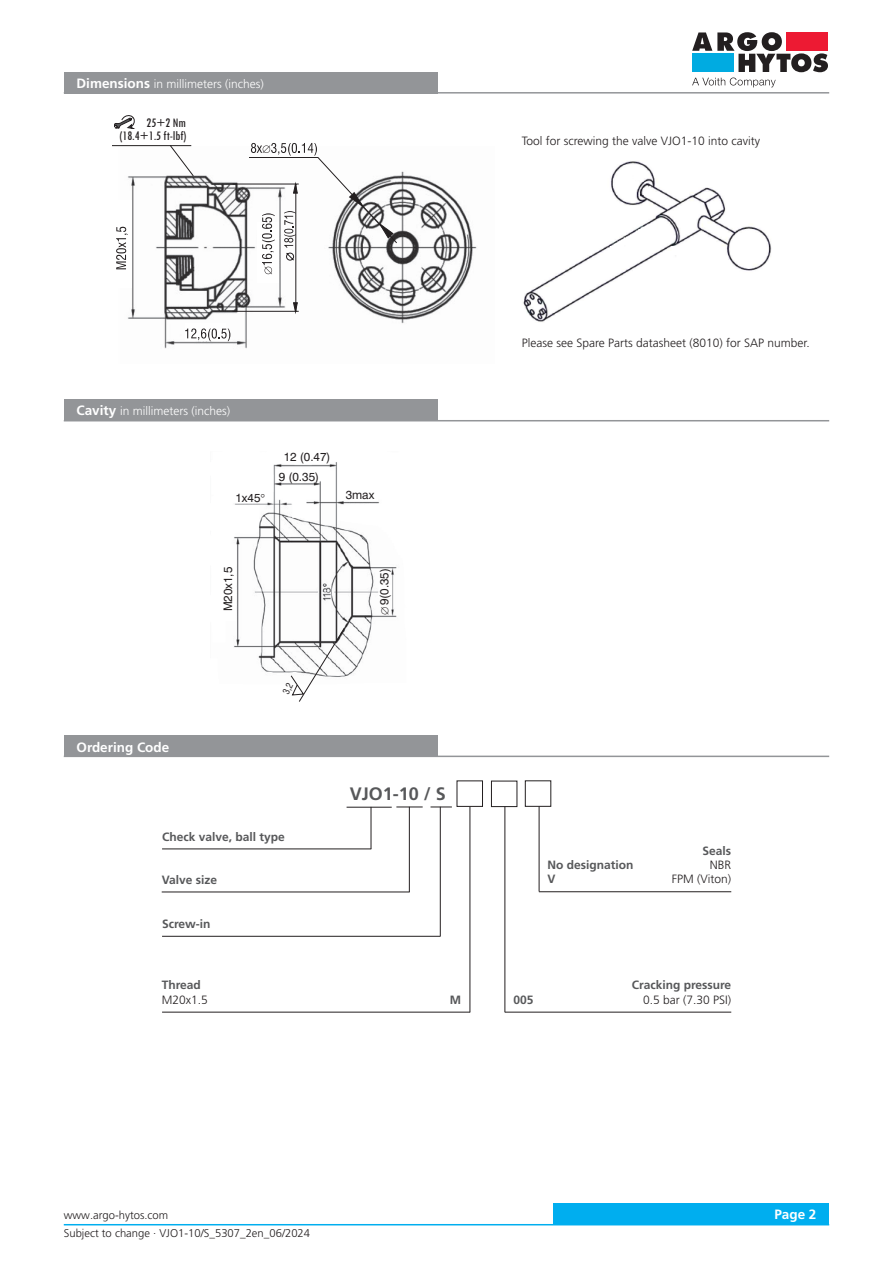
<style>
.page{position:relative;width:893px;height:1263px;background:#fff}
.page>*{position:absolute;margin:0;border:0;box-sizing:border-box;transform-origin:0 0}
._05_Subline_Copytext{font:700 18px "Frutiger LT Pro";color:#57585a}
.kóty_popis_7{font:condensed 13.5px "Tw Cen";color:#231f20}
._03_Headline_white{font:700 13.5px "Frutiger LT Pro";color:#fff}
._06_Text{font:300 12px "Frutiger LT Pro";color:#231f20}
._05_Subline_Copytext-2{font:700 12px "Frutiger LT Pro";color:#57585a}
._03_Headline_white-2{font:300 12px "Frutiger LT Pro";color:#fff}
._06_Text_R{font:300 12px "Frutiger LT Pro";color:#231f20}
.t1{font:11.85px/19.2px "Swiss 721 BTCE";color:#231f20}
.t2{font:300 11.25px "Frutiger LT Pro";color:#231f20}
.s1{font-weight:700;font-size:13.5px}
</style>
<div class="page">
<svg style="left:692px;top:32px;width:136px;height:40px"></svg>
<div style="left:786px;top:32px;width:42px;height:19px;background:#ed1a33"></div>
<div style="left:692px;top:54px;width:42px;height:18px;background:#00abe1"></div>
<svg style="left:692px;top:78px;width:84px;height:9px"></svg>
<img style="left:234px;top:462px;width:163px;height:215px">
<img style="left:117px;top:146px;width:360px;height:203px">
<div style="left:103px;top:200px;width:28px;height:88px;background:#fff"></div>
<svg style="left:116px;top:227px;width:12px;height:42px"></svg>
<div style="left:185px;top:323px;width:40px;height:17px;background:#fff"></div>
<svg style="left:185px;top:328px;width:45px;height:13px"></svg>
<div style="left:258px;top:222px;width:21px;height:60px;background:#fff"></div>
<hr style="left:232px;top:184px;width:67px;height:1px;background:#231f20">
<hr style="left:232px;top:311px;width:67px;height:1px;background:#231f20">
<hr style="left:296px;top:184px;width:1px;height:127px;background:#231f20">
<svg style="left:293px;top:302px;width:5px;height:10px"></svg>
<svg style="left:249px;top:143px;width:148px;height:131px"></svg>
<svg style="left:114px;top:115px;width:21px;height:14px"></svg>
<svg style="left:169px;top:145px;width:25px;height:32px"></svg>
<hr style="left:112px;top:145px;width:79px;height:1px;background:#231f20">
<div style="left:457px;top:780px;width:26px;height:27px;border:1px solid #231f20"></div>
<hr style="left:347px;top:807px;width:45px;height:1px;background:#231f20">
<hr style="left:371px;top:807px;width:1px;height:42px;background:#231f20">
<hr style="left:470px;top:807px;width:1px;height:205px;background:#231f20">
<hr style="left:539px;top:891px;width:192px;height:1px;background:#231f20">
<hr style="left:162px;top:849px;width:209px;height:1px;background:#231f20">
<hr style="left:162px;top:892px;width:248px;height:1px;background:#231f20">
<svg style="left:396px;top:807px;width:27px;height:1px"></svg>
<svg style="left:431px;top:807px;width:21px;height:1px"></svg>
<hr style="left:409px;top:807px;width:1px;height:85px;background:#231f20">
<hr style="left:440px;top:807px;width:1px;height:129px;background:#231f20">
<hr style="left:162px;top:936px;width:278px;height:1px;background:#231f20">
<hr style="left:505px;top:806px;width:1px;height:206px;background:#231f20">
<div style="left:491px;top:781px;width:26px;height:26px;border:1px solid #231f20"></div>
<hr style="left:539px;top:806px;width:1px;height:85px;background:#231f20">
<hr style="left:162px;top:1012px;width:308px;height:1px;background:#231f20">
<div style="left:525px;top:780px;width:26px;height:27px;border:1px solid #231f20"></div>
<hr style="left:505px;top:1012px;width:226px;height:1px;background:#231f20">
<div style="left:553px;top:1203px;width:276px;height:22px;background:#00aeef"></div>
<hr style="left:64px;top:1224px;width:765px;height:1px;background:#00aeef">
<div style="left:64px;top:72px;width:373px;height:22px;background:#939598"></div>
<hr style="left:64px;top:92px;width:765px;height:2px;background:#939598">
<hr style="left:64px;top:756px;width:765px;height:1px;background:#939598">
<div style="left:64px;top:736px;width:373px;height:21px;background:#939598"></div>
<hr style="left:64px;top:420px;width:765px;height:1px;background:#939598">
<div style="left:64px;top:399px;width:373px;height:22px;background:#939598"></div>
<img style="left:523px;top:161px;width:248px;height:161px">
<svg style="left:261px;top:494px;width:4px;height:4px"></svg>
<svg style="left:381px;top:607px;width:8px;height:8px"></svg>
<svg style="left:282px;top:627px;width:63px;height:75px"></svg>
<p class="_03_Headline_white-2" style="left:77px;top:77px;width:189px"><span class="s1">Dimensions</span> in millimeters (inches)</p>
<p class="kóty_popis_7" style="left:147px;top:114px;width:41px">25+2 Nm</p>
<p class="kóty_popis_7" style="left:120px;top:128px;width:68px">(18.4+1.5 ft-lbf)</p>
<p class="_06_Text" style="left:522px;top:134px;width:240px">Tool for screwing the valve VJO1-10 into cavity</p>
<p class="_03_Headline_white-2" style="left:77px;top:404px;width:155px"><span class="s1">Cavity</span> in millimeters (inches)</p>
<p class="t1" style="left:235px;top:488px;width:27px">1x45</p>
<p class="t1" style="left:279px;top:447px;width:53px;text-indent:5px">12 (0.47)<br>9 (0.35)</p>
<p class="t1" style="left:346px;top:484px;width:30px">3max</p>
<p class="t1" style="left:218px;top:611px;width:46px;rotate:-90deg">M20x1,5</p>
<p class="t1" style="left:374px;top:605px;width:39px;rotate:-90deg">9(0.35)</p>
<p class="_06_Text" style="left:522px;top:335px;width:290px">Please see Spare Parts datasheet (8010) for SAP number.</p>
<p class="_03_Headline_white" style="left:77px;top:739px;width:94px">Ordering Code</p>
<p class="_05_Subline_Copytext-2" style="left:162px;top:829px;width:124px">Check valve, ball type</p>
<p class="_05_Subline_Copytext-2" style="left:162px;top:872px;width:57px">Valve size</p>
<p class="_05_Subline_Copytext-2" style="left:162px;top:917px;width:50px">Screw-in</p>
<p class="_05_Subline_Copytext-2" style="left:162px;top:978px;width:41px">Thread</p>
<p class="_06_Text" style="left:162px;top:993px;width:48px">M20x1.5</p>
<p class="_05_Subline_Copytext" style="left:350px;top:783px;width:98px">VJO1-10 / S</p>
<p class="_05_Subline_Copytext-2" style="left:547px;top:858px;width:88px">No designation</p>
<p class="_05_Subline_Copytext-2" style="left:547px;top:872px;width:10px">V</p>
<p class="_05_Subline_Copytext-2" style="left:703px;top:843px;width:30px">Seals</p>
<p class="_06_Text_R" style="left:710px;top:858px;width:23px">NBR</p>
<p class="_06_Text_R" style="left:672px;top:872px;width:61px">FPM (Viton)</p>
<p class="_05_Subline_Copytext-2" style="left:450px;top:992px;width:13px">M</p>
<p class="_05_Subline_Copytext-2" style="left:514px;top:992px;width:22px">005</p>
<p class="_05_Subline_Copytext-2" style="left:632px;top:978px;width:101px">Cracking pressure</p>
<p class="_06_Text_R" style="left:643px;top:993px;width:90px">0.5 bar (7.30 PSI)</p>
<p class="t2" style="left:64px;top:1209px;width:106px">www.argo-hytos.com</p>
<p class="_03_Headline_white" style="left:774px;top:1206px;width:44px">Page 2</p>
<p class="t2" style="left:64px;top:1226px;width:248px">Subject to change · VJO1-10/S_5307_2en_06/2024</p>
</div>
